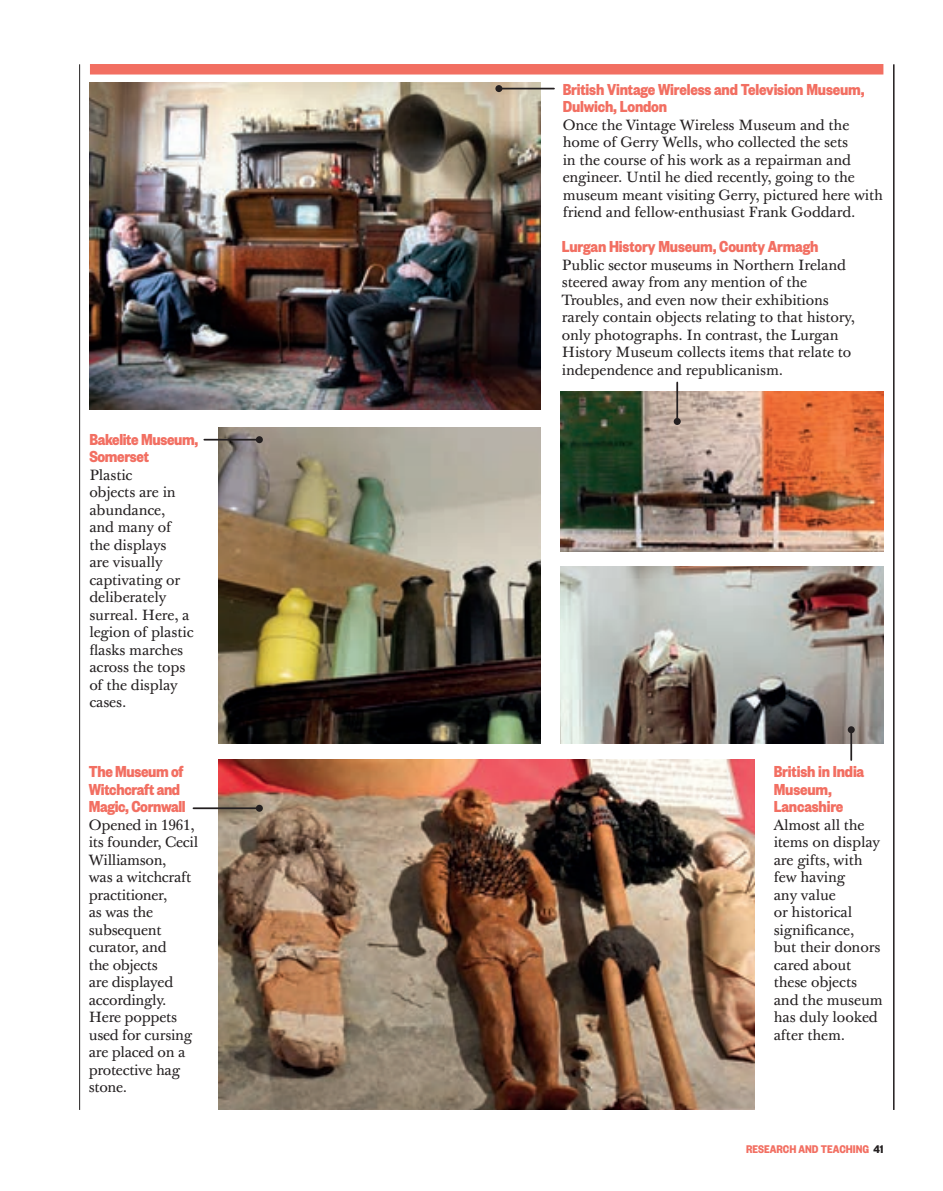
<style>
.page{position:relative;width:943px;height:1191px;background:#fff}
.page>*{position:absolute;margin:0;border:0;box-sizing:border-box;transform-origin:0 0}
.t1{font:700 17.5px/17.5px "Founders Grotesk Cond";letter-spacing:-.01em;color:#f26f62}
.t2{font:14.53px/17.5px "Baskerville 10 Pro";letter-spacing:-.01em;color:#231f20}
.t3{font:700 12.25px "Founders Grotesk Cond";color:#f26f62}
.s1{color:#231f20}
</style>
<div class="page">
<hr style="left:79px;top:64px;width:1px;height:1046px;background:#231f20">
<hr style="left:893px;top:64px;width:1px;height:1046px;background:#231f20">
<div style="left:90px;top:64px;width:793px;height:10px;background:#f26f62"></div>
<img style="left:90px;top:83px;width:451px;height:326px">
<img style="left:218px;top:427px;width:323px;height:316px">
<img style="left:561px;top:567px;width:322px;height:176px">
<img style="left:561px;top:391px;width:322px;height:160px">
<img style="left:218px;top:760px;width:536px;height:350px">
<hr style="left:193px;top:807px;width:66px;height:2px;background:#231f20">
<div style="left:256px;top:804px;width:7px;height:7px;background:#231f20;border-radius:50%"></div>
<hr style="left:204px;top:439px;width:55px;height:1px;background:#231f20">
<div style="left:256px;top:436px;width:7px;height:7px;background:#231f20;border-radius:50%"></div>
<hr style="left:499px;top:88px;width:55px;height:1px;background:#231f20">
<div style="left:495px;top:85px;width:7px;height:7px;background:#231f20;border-radius:50%"></div>
<hr style="left:676px;top:382px;width:2px;height:39px;background:#231f20">
<div style="left:673px;top:418px;width:7px;height:7px;background:#231f20;border-radius:50%"></div>
<hr style="left:850px;top:729px;width:2px;height:31px;background:#231f20">
<div style="left:847px;top:726px;width:7px;height:7px;background:#231f20;border-radius:50%"></div>
<p class="t1" style="left:89px;top:429px;width:110px">Bakelite Museum,<br>Somerset</p>
<p class="t2" style="left:89px;top:467px;width:106px">Plastic<br>objects are in abundance, and many of the displays<br>are visually captivating or deliberately surreal. Here, a legion of plastic flasks marches across the tops of the display cases.</p>
<p class="t1" style="left:89px;top:762px;width:98px">The Museum of<br>Witchcraft and<br>Magic, Cornwall</p>
<p class="t2" style="left:89px;top:817px;width:111px">Opened in 1961, its founder, Cecil<br>Williamson,<br>was a witchcraft practitioner,<br>as was the subsequent curator, and<br>the objects<br>are displayed accordingly.<br>Here poppets used for cursing are placed on a protective hag stone.</p>
<p class="t1" style="left:562px;top:79px;width:303px">British Vintage Wireless and Television Museum,<br>Dulwich, London</p>
<p class="t2" style="left:562px;top:117px;width:322px">Once the Vintage Wireless Museum and the home of Gerry Wells, who collected the sets<br>in the course of his work as a repairman and engineer. Until he died recently, going to the museum meant visiting Gerry, pictured here with friend and fellow-enthusiast Frank Goddard.</p>
<p class="t1" style="left:562px;top:237px;width:258px">Lurgan History Museum, County Armagh</p>
<p class="t2" style="left:562px;top:257px;width:294px">Public sector museums in Northern Ireland steered away from any mention of the Troubles, and even now their exhibitions rarely contain objects relating to that history, only photographs. In contrast, the Lurgan History Museum collects items that relate to independence and republicanism.</p>
<p class="t1" style="left:773px;top:762px;width:92px">British in India<br>Museum,<br>Lancashire</p>
<p class="t2" style="left:773px;top:817px;width:110px">Almost all the items on display are gifts, with few having<br>any value<br>or historical significance,<br>but their donors cared about these objects and the museum has duly looked after them.</p>
<p class="t3" style="left:746px;top:1141px;width:139px">RESEARCH AND TEACHING <span class="s1">41</span></p>
</div>
